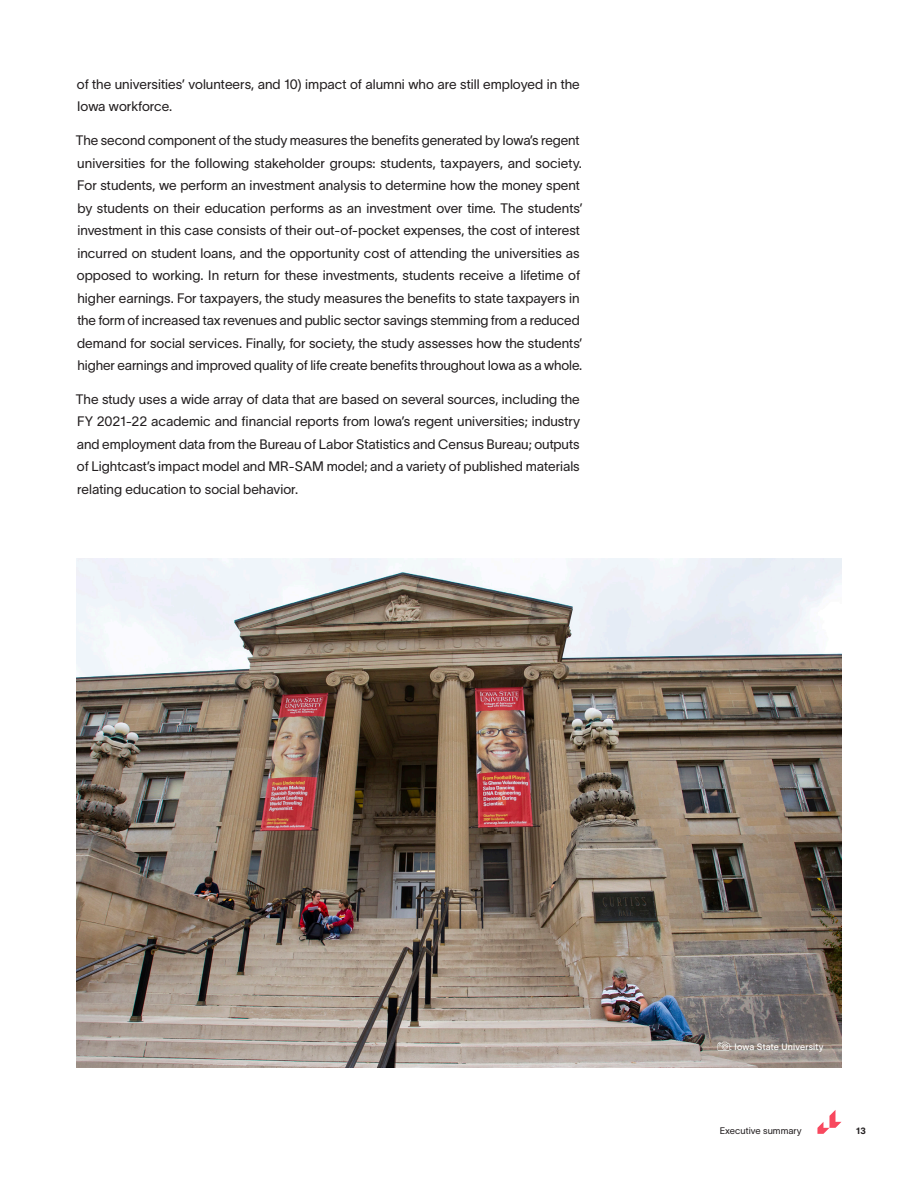
<style>
.page{position:relative;width:918px;height:1188px;background:#fff}
.page>*{position:absolute;margin:0;border:0;box-sizing:border-box;transform-origin:0 0}
.t1{font:13.5px/22.5px "TWK Lausanne 300";color:#231f20}
.t2{font:9.3px "TWK Lausanne 300";letter-spacing:.005em;color:#231f20}
.PhotoCredit_White{font:9px "TWK Lausanne 400";letter-spacing:.02em;color:#fff}
.t3{font:9px "TWK Lausanne 800";color:#231f20}
</style>
<div class="page">
<svg style="left:817px;top:1110px;width:24px;height:24px"></svg>
<img style="left:76px;top:558px;width:765px;height:510px">
<svg style="left:718px;top:1042px;width:12px;height:9px"></svg>
<p class="t1" style="left:77px;top:72px;width:504px">of the universities’ volunteers, and 10) impact of alumni who are still employed in the<br>Iowa workforce.</p>
<p class="t1" style="left:76px;top:128px;width:508px">The second component of the study measures the benefits generated by Iowa’s regent universities for the following stakeholder groups: students, taxpayers, and society.<br>For students, we perform an investment analysis to determine how the money spent by students on their education performs as an investment over time. The students’ investment in this case consists of their out-of-pocket expenses, the cost of interest incurred on student loans, and the opportunity cost of attending the universities as opposed to working. In return for these investments, students receive a lifetime of higher earnings. For taxpayers, the study measures the benefits to state taxpayers in the form of increased tax revenues and public sector savings stemming from a reduced demand for social services. Finally, for society, the study assesses how the students’ higher earnings and improved quality of life create benefits throughout Iowa as a whole.</p>
<p class="t1" style="left:76px;top:387px;width:506px;text-align:justify">The study uses a wide array of data that are based on several sources, including the FY 2021-22 academic and financial reports from Iowa’s regent universities; industry and employment data from the Bureau of Labor Statistics and Census Bureau; outputs of Lightcast’s impact model and MR-SAM model; and a variety of published materials relating education to social behavior.</p>
<p class="PhotoCredit_White" style="left:730px;top:1041px;width:95px">: Iowa State University</p>
<p class="t2" style="left:720px;top:1124px;width:84px">Executive summary</p>
<p class="t3" style="left:856px;top:1124px;width:11px">13</p>
</div>
